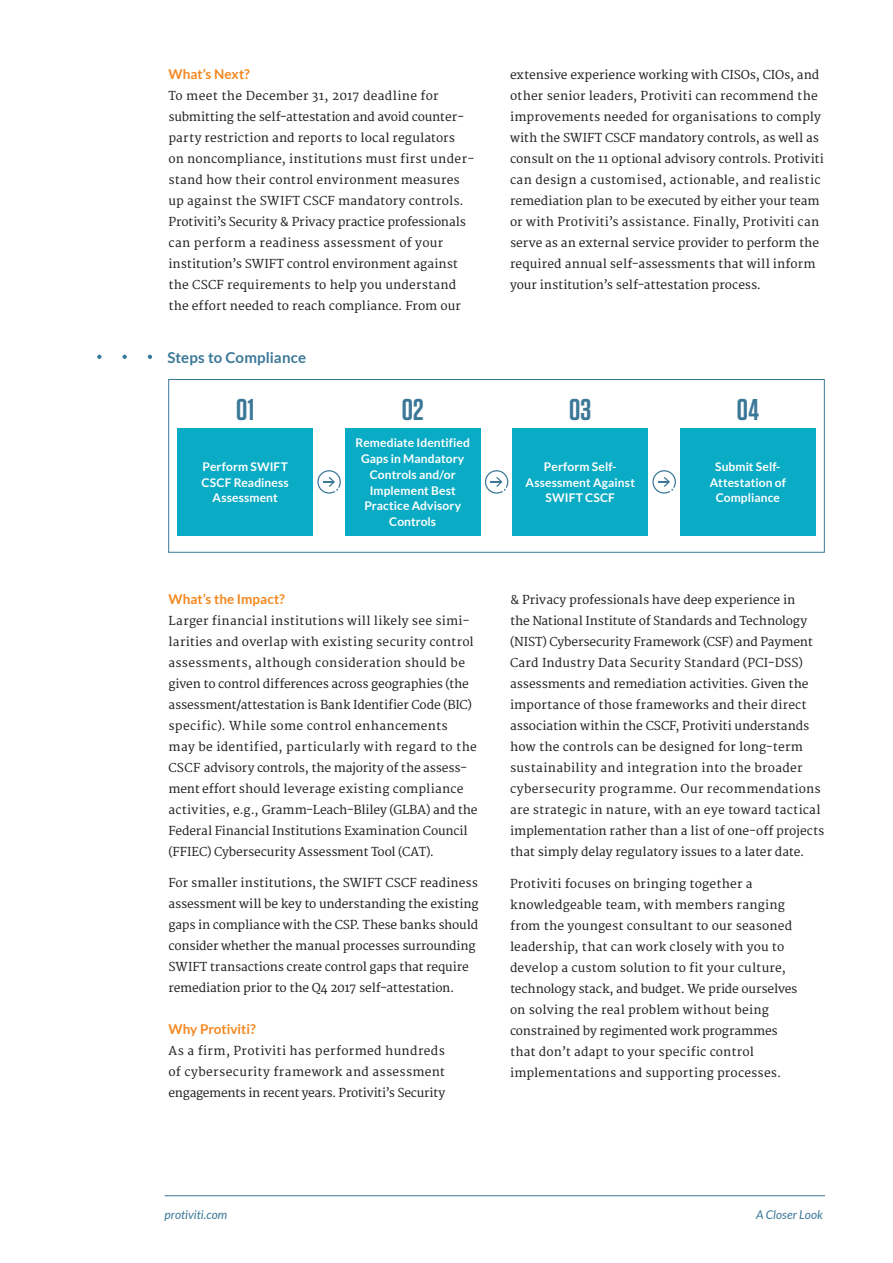
<style>
.page{position:relative;width:893px;height:1263px;background:#fff}
.page>*{position:absolute;margin:0;border:0;box-sizing:border-box;transform-origin:0 0}
.t1{font:600 30px "Tungsten";letter-spacing:.015em;color:#3b7898}
.t2{font:700 15px "Lato";letter-spacing:.01em;color:#3b7898}
.t3{font:700 13.5px "Lato";color:#f5871f}
.t4{font:12px/21px "Merriweather";letter-spacing:.005em;color:#231f20}
.t5{font:700 12px/15.8px "Lato";letter-spacing:.01em;color:#fff;text-align:center}
.t6{font:italic 12px "Lato";letter-spacing:.005em;color:#3b7898}
</style>
<div class="page">
<hr style="left:165px;top:1195px;width:660px;height:1px;background:#3b7898">
<div style="left:168px;top:379px;width:656px;height:173px;border:1px solid #3b7898"></div>
<svg style="left:317px;top:470px;width:24px;height:24px"></svg>
<svg style="left:485px;top:470px;width:23px;height:24px"></svg>
<svg style="left:652px;top:470px;width:24px;height:24px"></svg>
<div style="left:177px;top:428px;width:136px;height:107px;background:#0aabc4"></div>
<div style="left:345px;top:428px;width:136px;height:107px;background:#0aabc4"></div>
<div style="left:512px;top:428px;width:136px;height:107px;background:#0aabc4"></div>
<div style="left:680px;top:428px;width:136px;height:107px;background:#0aabc4"></div>
<svg style="left:97px;top:355px;width:5px;height:4px"></svg>
<svg style="left:123px;top:355px;width:4px;height:4px"></svg>
<svg style="left:148px;top:355px;width:4px;height:4px"></svg>
<p class="t3" style="left:168px;top:66px;width:83px">What’s Next?</p>
<p class="t4" style="left:168px;top:86px;width:308px">To meet the December 31, 2017 deadline for submitting the self-attestation and avoid counter&shy;party restriction and reports to local regulators<br>on noncompliance, institutions must first under&shy;stand how their control environment measures up against the SWIFT CSCF mandatory controls.<br>Protiviti’s Security &amp; Privacy practice professionals can perform a readiness assessment of your institution’s SWIFT control environment against the CSCF requirements to help you understand the effort needed to reach compliance. From our</p>
<p class="t2" style="left:167px;top:349px;width:140px">Steps to Compliance</p>
<p class="t4" style="left:510px;top:65px;width:315px">extensive experience working with CISOs, CIOs, and other senior leaders, Protiviti can recommend the improvements needed for organisations to comply with the SWIFT CSCF mandatory controls, as well as consult on the 11 optional advisory controls. Protiviti can design a customised, actionable, and realistic remediation plan to be executed by either your team or with Protiviti’s assistance. Finally, Protiviti can serve as an external service provider to perform the required annual self-assessments that will inform your institution’s self-attestation process.</p>
<h1 class="t1" style="left:236px;top:394px;width:20px">01</h1>
<h1 class="t1" style="left:402px;top:394px;width:24px">02</h1>
<h1 class="t1" style="left:569px;top:394px;width:24px">03</h1>
<h1 class="t1" style="left:737px;top:394px;width:24px">04</h1>
<p class="t5" style="left:202px;top:459px;width:89px">Perform SWIFT<br>CSCF Readiness<br>Assessment</p>
<p class="t5" style="left:356px;top:435px;width:116px">Remediate Identified<br>Gaps in Mandatory<br>Controls and/or<br>Implement Best<br>Practice Advisory<br>Controls</p>
<p class="t3" style="left:168px;top:591px;width:118px">What’s the Impact?</p>
<p class="t4" style="left:168px;top:611px;width:310px">Larger financial institutions will likely see simi&shy;larities and overlap with existing security control assessments, although consideration should be given to control differences across geographies (the assessment/attestation is Bank Identifier Code (BIC) specific). While some control enhancements<br>may be identified, particularly with regard to the CSCF advisory controls, the majority of the assess&shy;ment effort should leverage existing compliance activities, e.g., Gramm-Leach-Bliley (GLBA) and the Federal Financial Institutions Examination Council (FFIEC) Cybersecurity Assessment Tool (CAT).</p>
<p class="t4" style="left:168px;top:873px;width:312px">For smaller institutions, the SWIFT CSCF readiness assessment will be key to understanding the existing gaps in compliance with the CSP. These banks should consider whether the manual processes surrounding SWIFT transactions create control gaps that require remediation prior to the Q4 2017 self-attestation.</p>
<p class="t3" style="left:168px;top:1021px;width:89px">Why Protiviti?</p>
<p class="t4" style="left:168px;top:1040px;width:278px;text-align:justify">As a firm, Protiviti has performed hundreds of cybersecurity framework and assessment engagements in recent years. Protiviti’s Security</p>
<p class="t5" style="left:526px;top:459px;width:111px">Perform Self-<br>Assessment Against<br>SWIFT CSCF</p>
<p class="t5" style="left:710px;top:459px;width:78px">Submit Self-<br>Attestation of<br>Compliance</p>
<p class="t4" style="left:510px;top:590px;width:316px">&amp; Privacy professionals have deep experience in<br>the National Institute of Standards and Technology (NIST) Cybersecurity Framework (CSF) and Payment Card Industry Data Security Standard (PCI-DSS) assessments and remediation activities. Given the importance of those frameworks and their direct association within the CSCF, Protiviti understands how the controls can be designed for long-term sustainability and integration into the broader cybersecurity programme. Our recommendations are strategic in nature, with an eye toward tactical implementation rather than a list of one-off projects that simply delay regulatory issues to a later date.</p>
<p class="t4" style="left:510px;top:873px;width:289px">Protiviti focuses on bringing together a knowledgeable team, with members ranging from the youngest consultant to our seasoned leadership, that can work closely with you to develop a custom solution to fit your culture, technology stack, and budget. We pride ourselves on solving the real problem without being constrained by regimented work programmes that don’t adapt to your specific control implementations and supporting processes.</p>
<p class="t6" style="left:165px;top:1208px;width:64px">protiviti.com</p>
<p class="t6" style="left:756px;top:1208px;width:68px">A Closer Look</p>
</div>
